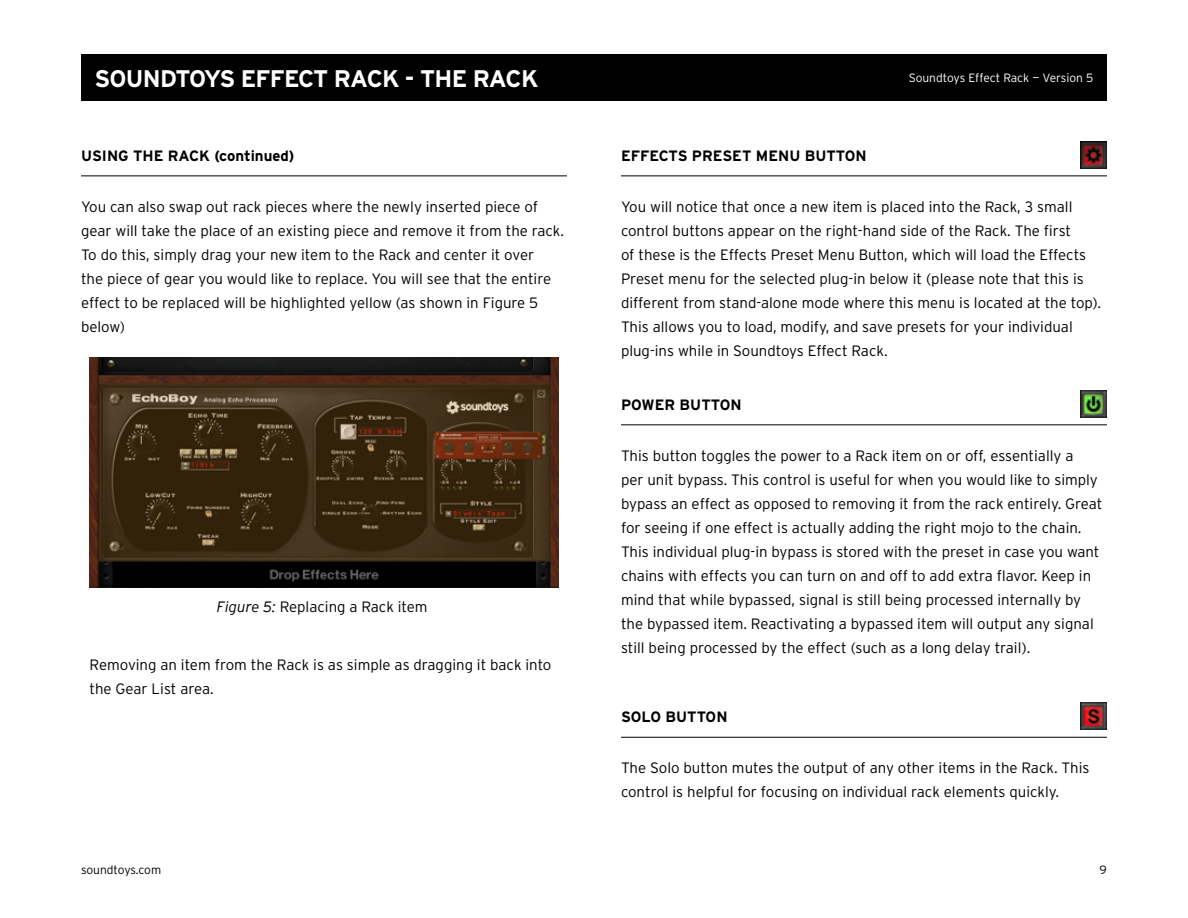
<style>
.page{position:relative;width:1188px;height:918px;background:#fff}
.page>*{position:absolute;margin:0;border:0;box-sizing:border-box;transform-origin:0 0}
.t1{font:700 24px "Interstate";letter-spacing:-.035em;color:#fff}
.t2{font:300 15px/24px "Interstate";color:#000}
.t3{font:700 15px "Interstate";color:#000}
.t4{font:300 12px "Interstate";color:#fff}
.t5{font:300 12px "Interstate";letter-spacing:-.005em;color:#000}
.s1{font-style:italic}
</style>
<div class="page">
<div style="left:81px;top:54px;width:1026px;height:47px;background:#000"></div>
<hr style="left:81px;top:176px;width:486px;height:1px;background:#000">
<hr style="left:621px;top:176px;width:486px;height:1px;background:#000">
<img style="left:90px;top:357px;width:468px;height:230px">
<img style="left:1080px;top:141px;width:27px;height:27px">
<hr style="left:621px;top:424px;width:486px;height:1px;background:#000">
<img style="left:1080px;top:390px;width:27px;height:27px">
<hr style="left:621px;top:737px;width:486px;height:1px;background:#000">
<img style="left:1080px;top:703px;width:27px;height:27px">
<p class="t1" style="left:94px;top:65px;width:445px">SOUNDTOYS EFFECT RACK - THE RACK</p>
<p class="t3" style="left:81px;top:147px;width:215px">USING THE RACK (continued)</p>
<p class="t2" style="left:81px;top:194px;width:485px">You can also swap out rack pieces where the newly inserted piece of gear will take the place of an existing piece and remove it from the rack.<br>To do this, simply drag your new item to the Rack and center it over<br>the piece of gear you would like to replace. You will see that the entire effect to be replaced will be highlighted yellow (as shown in Figure 5 below)</p>
<p class="t2" style="left:217px;top:595px;width:212px"><span class="s1">Figure 5:</span> Replacing a Rack item</p>
<p class="t2" style="left:90px;top:652px;width:463px">Removing an item from the Rack is as simple as dragging it back into the Gear List area.</p>
<p class="t3" style="left:621px;top:147px;width:247px">EFFECTS PRESET MENU BUTTON</p>
<p class="t4" style="left:909px;top:71px;width:186px">Soundtoys Effect Rack — Version 5</p>
<p class="t2" style="left:621px;top:194px;width:482px">You will notice that once a new item is placed into the Rack, 3 small control buttons appear on the right-hand side of the Rack. The first<br>of these is the Effects Preset Menu Button, which will load the Effects Preset menu for the selected plug-in below it (please note that this is different from stand-alone mode where this menu is located at the top).<br>This allows you to load, modify, and save presets for your individual plug-ins while in Soundtoys Effect Rack.</p>
<p class="t3" style="left:621px;top:396px;width:122px">POWER BUTTON</p>
<p class="t2" style="left:621px;top:443px;width:483px">This button toggles the power to a Rack item on or off, essentially a<br>per unit bypass. This control is useful for when you would like to simply bypass an effect as opposed to removing it from the rack entirely. Great for seeing if one effect is actually adding the right mojo to the chain.<br>This individual plug-in bypass is stored with the preset in case you want chains with effects you can turn on and off to add extra flavor. Keep in mind that while bypassed, signal is still being processed internally by the bypassed item. Reactivating a bypassed item will output any signal still being processed by the effect (such as a long delay trail).</p>
<p class="t3" style="left:621px;top:708px;width:108px">SOLO BUTTON</p>
<p class="t2" style="left:621px;top:756px;width:470px">The Solo button mutes the output of any other items in the Rack. This control is helpful for focusing on individual rack elements quickly.</p>
<p class="t5" style="left:81px;top:863px;width:82px">soundtoys.com</p>
<p class="t5" style="left:1100px;top:863px;width:9px">9</p>
</div>
